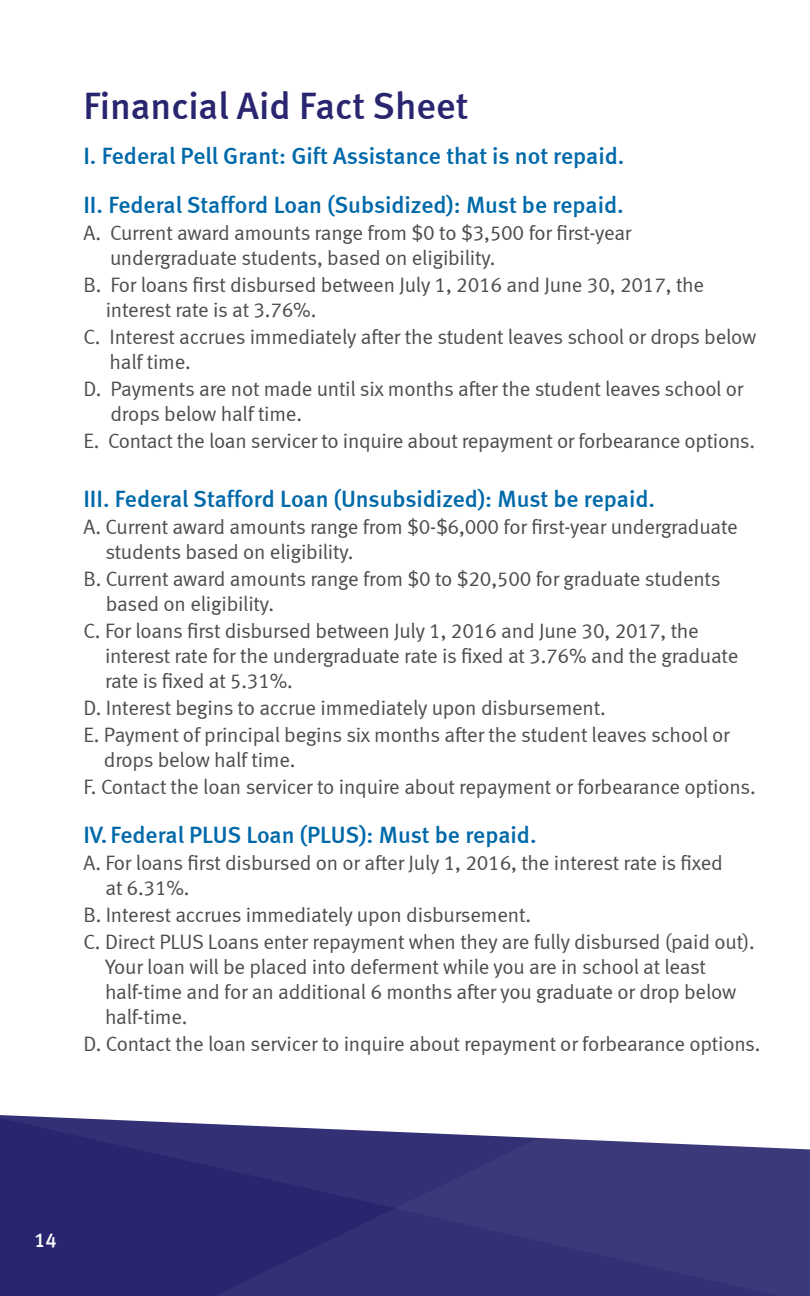
<style>
.page{position:relative;width:810px;height:1296px;background:#fff}
.page>*{position:absolute;margin:0;border:0;box-sizing:border-box;transform-origin:0 0}
.t1{font:38.25px "Meta Medium LF";color:#29266f}
.t2{font:23.62px/49.1px "Meta Medium LF";color:#0069aa}
.t3{font:20.7px/25px "Meta Normal LF";letter-spacing:-.01em;color:#4d4d4f}
.t4{font:20.25px "Meta Medium LF";color:#fff}
</style>
<div class="page">
<svg style="left:0;top:1115px;width:516px;height:181px"></svg>
<svg style="left:6px;top:1137px;width:804px;height:159px;background:#353276"></svg>
<h1 class="t1" style="left:83px;top:83px;width:387px">Financial Aid Fact Sheet</h1>
<p class="t2" style="left:83px;top:131px;width:543px">I. Federal Pell Grant: Gift Assistance that is not repaid.<br>II. Federal Stafford Loan (Subsidized): Must be repaid.</p>
<p class="t3" style="left:110px;top:220px;width:523px;text-indent:-27px">A. Current award amounts range from $0 to $3,500 for first-year undergraduate students, based on eligibility.</p>
<p class="t3" style="left:106px;top:272px;width:600px;text-indent:-22px">B. For loans first disbursed between July 1, 2016 and June 30, 2017, the interest rate is at 3.76%.</p>
<p class="t3" style="left:110px;top:324px;width:648px;text-indent:-26px">C. Interest accrues immediately after the student leaves school or drops below half time.</p>
<p class="t3" style="left:110px;top:376px;width:634px;text-indent:-27px">D. Payments are not made until six months after the student leaves school or drops below half time.</p>
<p class="t3" style="left:83px;top:428px;width:673px">E. Contact the loan servicer to inquire about repayment or forbearance options.</p>
<p class="t2" style="left:83px;top:474px;width:573px">III. Federal Stafford Loan (Unsubsidized): Must be repaid.</p>
<p class="t3" style="left:105px;top:514px;width:634px;text-indent:-22px">A. Current award amounts range from $0-$6,000 for first-year undergraduate students based on eligibility.</p>
<p class="t3" style="left:106px;top:566px;width:616px;text-indent:-22px">B. Current award amounts range from $0 to $20,500 for graduate students based on eligibility.</p>
<p class="t3" style="left:105px;top:618px;width:635px;text-indent:-22px">C. For loans first disbursed between July 1, 2016 and June 30, 2017, the interest rate for the undergraduate rate is fixed at 3.76% and the graduate rate is fixed at 5.31%.</p>
<p class="t3" style="left:83px;top:694px;width:648px;line-height:27px">D. Interest begins to accrue immediately upon disbursement.<br>E. Payment of principal begins six months after the student leaves school or</p>
<p class="t3" style="left:83px;top:746px;width:674px;line-height:27px;text-indent:20px">drops below half time.<br>F. Contact the loan servicer to inquire about repayment or forbearance options.</p>
<p class="t2" style="left:83px;top:810px;width:455px">IV. Federal PLUS Loan (PLUS): Must be repaid.</p>
<p class="t3" style="left:105px;top:850px;width:619px;text-indent:-22px">A. For loans first disbursed on or after July 1, 2016, the interest rate is fixed at 6.31%.</p>
<p class="t3" style="left:83px;top:901px;width:673px;line-height:27px">B. Interest accrues immediately upon disbursement.<br>C. Direct PLUS Loans enter repayment when they are fully disbursed (paid out).</p>
<p class="t3" style="left:105px;top:954px;width:633px">Your loan will be placed into deferment while you are in school at least half-time and for an additional 6 months after you graduate or drop below half-time.</p>
<p class="t3" style="left:83px;top:1031px;width:679px">D. Contact the loan servicer to inquire about repayment or forbearance options.</p>
<p class="t4" style="left:34px;top:1229px;width:24px">14</p>
</div>
